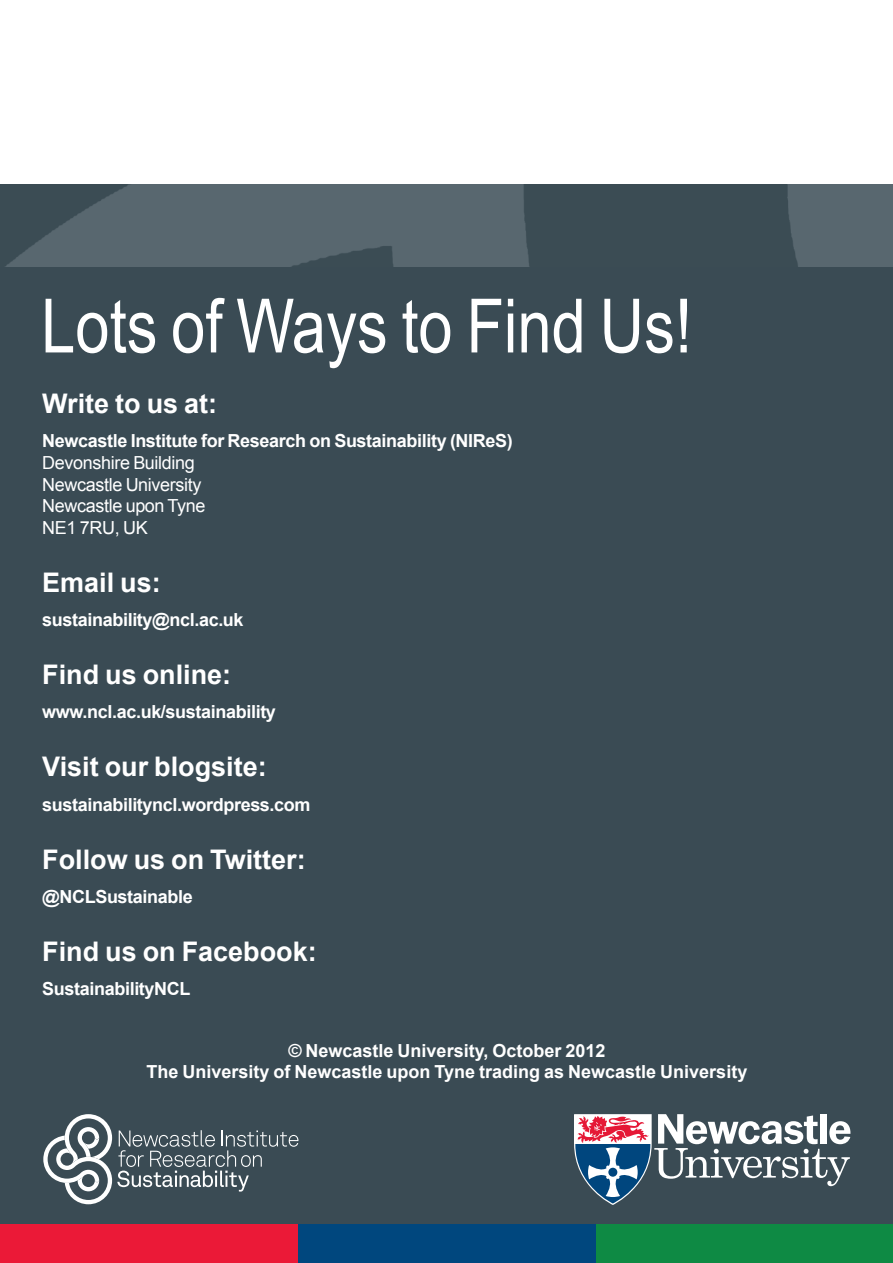
<style>
.page{position:relative;width:893px;height:1263px;background:#fff}
.page>*{position:absolute;margin:0;border:0;box-sizing:border-box;transform-origin:0 0}
.Head_1{font:75px "Arial Narrow";color:#fff}
.Feature_2_head{font:700 27px "Arial";color:#fff}
.Body_text{font:700 18px "Arial";letter-spacing:-.02em;color:#fff}
.Body_text-2{font:700 18px "Arial";color:#fff}
.Body_text-3{font:18px/21.6px "Arial";letter-spacing:-.02em;color:#fff}
</style>
<div class="page">
<img style="left:0;top:185px;width:893px;height:83px">
<div style="left:0;top:268px;width:893px;height:957px;background:#3a4b54"></div>
<div style="left:0;top:1225px;width:298px;height:38px;background:#eb1937"></div>
<div style="left:298px;top:1225px;width:305px;height:38px;background:#00477e"></div>
<div style="left:596px;top:1225px;width:297px;height:38px;background:#0e8a44"></div>
<svg style="left:43px;top:1114px;width:255px;height:90px"></svg>
<svg style="left:574px;top:1114px;width:276px;height:91px"></svg>
<p class="Head_1" style="left:41px;top:271px;width:652px">Lots of Ways to Find Us!</p>
<p class="Feature_2_head" style="left:42px;top:385px;width:176px">Write to us at:</p>
<p class="Body_text" style="left:42px;top:429px;width:472px">Newcastle Institute for Research on Sustainability (NIReS)</p>
<p class="Body_text-3" style="left:42px;top:452px;width:165px">Devonshire Building<br>Newcastle University<br>Newcastle upon Tyne<br>NE1 7RU, UK</p>
<p class="Feature_2_head" style="left:42px;top:564px;width:120px">Email us:</p>
<p class="Body_text" style="left:42px;top:608px;width:203px">sustainability@ncl.ac.uk</p>
<p class="Feature_2_head" style="left:42px;top:656px;width:191px">Find us online:</p>
<p class="Body_text" style="left:42px;top:700px;width:235px">www.ncl.ac.uk/sustainability</p>
<p class="Feature_2_head" style="left:42px;top:749px;width:226px">Visit our blogsite:</p>
<p class="Body_text" style="left:42px;top:792px;width:270px">sustainabilityncl.wordpress.com</p>
<p class="Feature_2_head" style="left:42px;top:841px;width:265px">Follow us on Twitter:</p>
<p class="Body_text" style="left:42px;top:884px;width:152px">@NCLSustainable</p>
<p class="Feature_2_head" style="left:42px;top:933px;width:276px">Find us on Facebook:</p>
<p class="Body_text" style="left:42px;top:977px;width:150px">SustainabilityNCL</p>
<p class="Body_text-2" style="left:288px;top:1038px;width:319px">© Newcastle University, October 2012</p>
<p class="Body_text-2" style="left:146px;top:1060px;width:602px">The University of Newcastle upon Tyne trading as Newcastle University</p>
</div>
